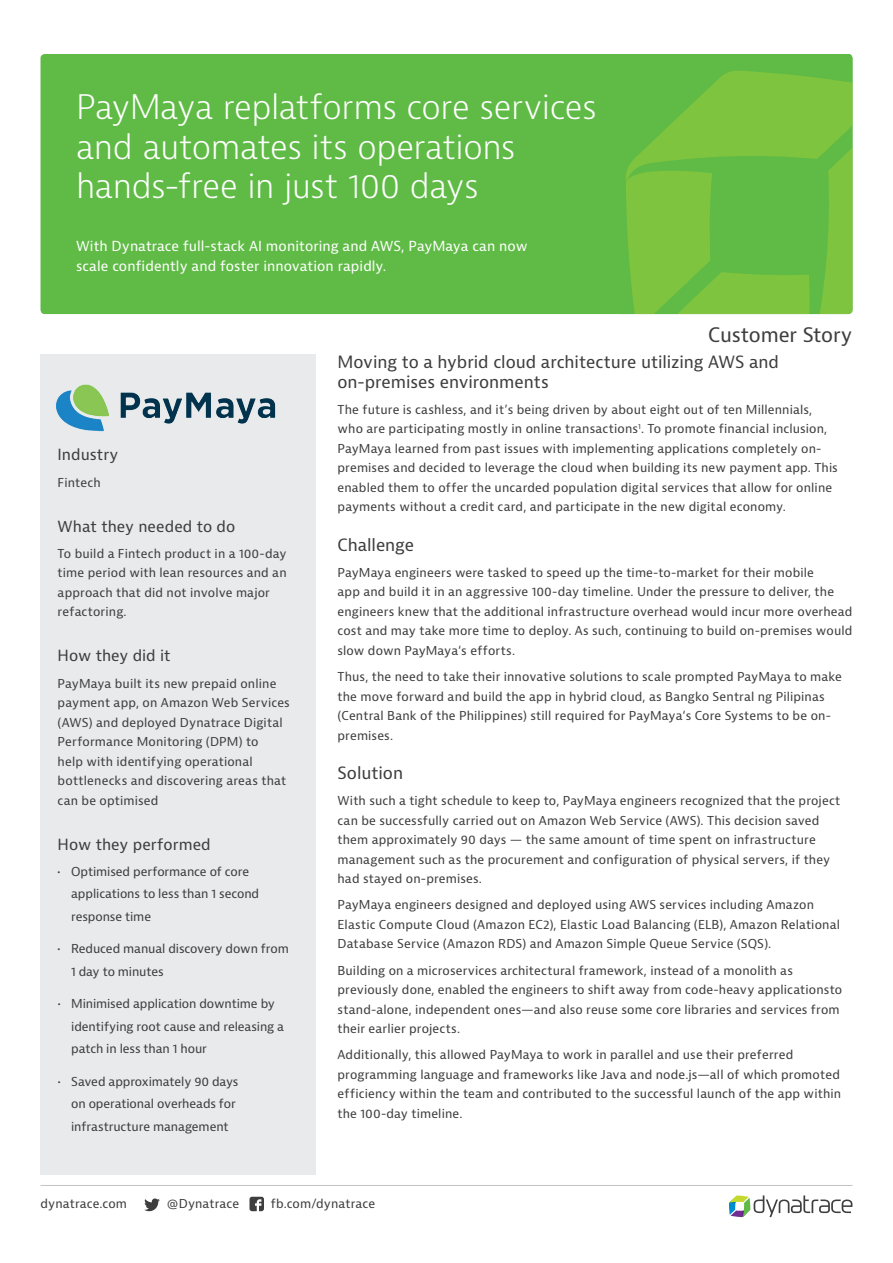
<style>
.page{position:relative;width:893px;height:1263px;background:#fff}
.page>*{position:absolute;margin:0;border:0;box-sizing:border-box;transform-origin:0 0}
.t1{font:300 33px/39.6px "Bernina Sans";letter-spacing:-.015em;color:#fff}
.t2{font:19.5px "Bernina Sans";letter-spacing:-.01em;color:#3e3e3f}
.t3{font:16.5px/19.8px "Bernina Sans";letter-spacing:-.005em;color:#3e3e3f}
.t4{font:15px "Bernina Sans";letter-spacing:.005em;color:#3e3e3f}
.t5{font:13.5px/19.5px "Bernina Sans";letter-spacing:.005em;color:#fff}
.t6{font:12px/19.5px "Bernina Sans";letter-spacing:.01em;color:#3e3e3f}
.t7{font:12px/22.5px "Bernina Sans";letter-spacing:-.01em;color:#3e3e3f}
</style>
<div class="page">
<div style="left:41px;top:54px;width:811px;height:260px;background:#60bb46;border-radius:4px"></div>
<svg style="left:626px;top:70px;width:226px;height:244px"></svg>
<div style="left:40px;top:355px;width:276px;height:820px;background:#e9eaeb"></div>
<hr style="left:40px;top:1185px;width:812px;height:1px;background:#c2c3c6">
<svg style="left:144px;top:1198px;width:16px;height:13px"></svg>
<svg style="left:249px;top:1197px;width:15px;height:14px"></svg>
<svg style="left:729px;top:1195px;width:123px;height:22px"></svg>
<img style="left:56px;top:384px;width:220px;height:48px">
<h1 class="t1" style="left:76px;top:88px;width:522px">PayMaya replatforms core services and automates its operations hands-free in just 100 days</h1>
<p class="t5" style="left:76px;top:237px;width:453px">With Dynatrace full-stack AI monitoring and AWS, PayMaya can now scale confidently and foster innovation rapidly.</p>
<h2 class="t2" style="left:708px;top:322px;width:146px">Customer Story</h2>
<p class="t4" style="left:58px;top:445px;width:62px">Industry</p>
<p class="t6" style="left:58px;top:473px;width:45px">Fintech</p>
<p class="t4" style="left:58px;top:516px;width:179px">What they needed to do</p>
<p class="t6" style="left:58px;top:544px;width:231px">To build a Fintech product in a 100-day time period with lean resources and an approach that did not involve major refactoring.</p>
<p class="t4" style="left:58px;top:646px;width:115px">How they did it</p>
<p class="t6" style="left:58px;top:674px;width:234px">PayMaya built its new prepaid online payment app, on Amazon Web Services (AWS) and deployed Dynatrace Digital Performance Monitoring (DPM) to<br>help with identifying operational bottlenecks and discovering areas that can be optimised</p>
<p class="t4" style="left:58px;top:834px;width:155px">How they performed</p>
<p class="t6" style="left:71px;top:860px;width:190px;line-height:22.5px;text-indent:-14px">• Optimised performance of core applications to less than 1 second response time</p>
<p class="t7" style="left:71px;top:938px;width:219px;text-indent:-14px">• Reduced manual discovery down from<br>1 day to minutes</p>
<p class="t7" style="left:71px;top:993px;width:214px;text-indent:-14px">• Minimised application downtime by identifying root cause and releasing a patch in less than 1 hour</p>
<p class="t7" style="left:71px;top:1070px;width:169px;text-indent:-14px">• Saved approximately 90 days on operational overheads for infrastructure management</p>
<h3 class="t3" style="left:338px;top:352px;width:443px">Moving to a hybrid cloud architecture utilizing AWS and on-premises environments</h3>
<p class="t6" style="left:338px;top:400px;width:502px">The future is cashless, and it’s being driven by about eight out of ten Millennials, who are participating mostly in online transactions<sup>1</sup>. To promote financial inclusion, PayMaya learned from past issues with implementing applications completely on&shy;premises and decided to leverage the cloud when building its new payment app. This enabled them to offer the uncarded population digital services that allow for online payments without a credit card, and participate in the new digital economy.</p>
<h3 class="t3" style="left:338px;top:535px;width:78px">Challenge</h3>
<p class="t6" style="left:338px;top:563px;width:516px">PayMaya engineers were tasked to speed up the time-to-market for their mobile<br>app and build it in an aggressive 100-day timeline. Under the pressure to deliver, the engineers knew that the additional infrastructure overhead would incur more overhead cost and may take more time to deploy. As such, continuing to build on-premises would slow down PayMaya‘s efforts.</p>
<p class="t6" style="left:338px;top:667px;width:506px">Thus, the need to take their innovative solutions to scale prompted PayMaya to make the move forward and build the app in hybrid cloud, as Bangko Sentral ng Pilipinas (Central Bank of the Philippines) still required for PayMaya‘s Core Systems to be on&shy;premises.</p>
<h3 class="t3" style="left:338px;top:763px;width:67px">Solution</h3>
<p class="t6" style="left:338px;top:791px;width:504px">With such a tight schedule to keep to, PayMaya engineers recognized that the project can be successfully carried out on Amazon Web Service (AWS). This decision saved them approximately 90 days — the same amount of time spent on infrastructure management such as the procurement and configuration of physical servers, if they had stayed on-premises.</p>
<p class="t6" style="left:338px;top:895px;width:504px">PayMaya engineers designed and deployed using AWS services including Amazon<br>Elastic Compute Cloud (Amazon EC2), Elastic Load Balancing (ELB), Amazon Relational<br>Database Service (Amazon RDS) and Amazon Simple Queue Service (SQS).</p>
<p class="t6" style="left:338px;top:961px;width:506px">Building on a microservices architectural framework, instead of a monolith as previously done, enabled the engineers to shift away from code-heavy applicationsto stand-alone, independent ones—and also reuse some core libraries and services from their earlier projects.</p>
<p class="t6" style="left:338px;top:1045px;width:505px">Additionally, this allowed PayMaya to work in parallel and use their preferred programming language and frameworks like Java and node.js—all of which promoted efficiency within the team and contributed to the successful launch of the app within the 100-day timeline.</p>
<p class="t6" style="left:40px;top:1194px;width:88px">dynatrace.com</p>
<p class="t6" style="left:167px;top:1194px;width:74px">@Dynatrace</p>
<p class="t6" style="left:271px;top:1194px;width:106px">fb.com/dynatrace</p>
</div>
